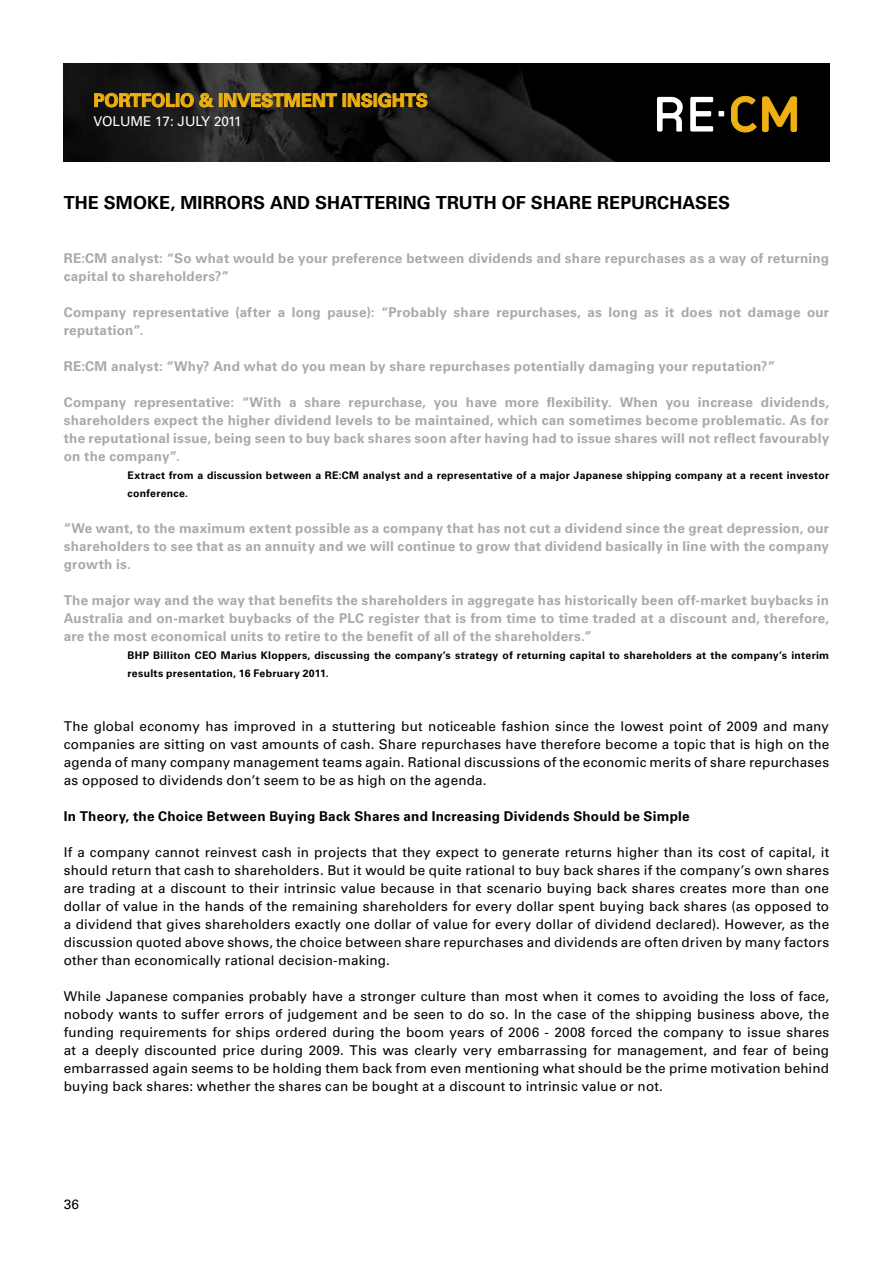
<style>
.page{position:relative;width:893px;height:1263px;background:#fff}
.page>*{position:absolute;margin:0;border:0;box-sizing:border-box;transform-origin:0 0}
.t1{font:700 18px "Univers LT Std";letter-spacing:.005em;color:#000}
.t2{font:700 18px "Univers LT Std";color:#eeb111}
.t3{font:13.5px/18px "Univers LT Std";letter-spacing:.015em;color:#000;text-align:justify}
.t4{font:700 13.5px/18px "Univers LT Std";letter-spacing:.015em;color:#a7a9ac;text-align:justify}
.t5{font:700 13.5px "Univers LT Std";letter-spacing:.015em;color:#000}
.t6{font:13.5px "Univers LT Std";color:#fff}
.t7{font:700 10.5px/18px "Univers LT Std";letter-spacing:.025em;color:#000}
</style>
<div class="page">
<img style="left:64px;top:64px;width:765px;height:98px">
<svg style="left:762px;top:96px;width:35px;height:36px"></svg>
<svg style="left:731px;top:96px;width:25px;height:36px"></svg>
<svg style="left:657px;top:97px;width:26px;height:35px"></svg>
<svg style="left:690px;top:97px;width:34px;height:35px"></svg>
<svg style="left:94px;top:92px;width:121px;height:16px;background:#5a4716"></svg>
<div style="left:219px;top:93px;width:3px;height:14px;border:1px solid #eeb111"></div>
<svg style="left:224px;top:90px;width:113px;height:18px;background:#5f4c1a"></svg>
<div style="left:343px;top:93px;width:3px;height:14px;border:1px solid #eeb111"></div>
<svg style="left:347px;top:92px;width:81px;height:16px"></svg>
<h1 class="t2" style="left:94px;top:90px;width:336px">POrtfolio &amp; Investment insights</h1>
<p class="t6" style="left:94px;top:113px;width:149px">volume 17: JULY 2011</p>
<h1 class="t1" style="left:64px;top:192px;width:668px">The Smoke, Mirrors and Shattering Truth of Share Repurchases</h1>
<p class="t4" style="left:64px;top:249px;width:767px">RE:CM analyst: “So what would be your preference between dividends and share repurchases as a way of returning capital to shareholders?”</p>
<p class="t4" style="left:64px;top:303px;width:767px">Company representative (after a long pause): “Probably share repurchases, as long as it does not damage our reputation”.</p>
<p class="t4" style="left:64px;top:357px;width:713px">RE:CM analyst: “Why? And what do you mean by share repurchases potentially damaging your reputation?”</p>
<p class="t4" style="left:64px;top:393px;width:767px">Company representative: “With a share repurchase, you have more flexibility. When you increase dividends, shareholders expect the higher dividend levels to be maintained, which can sometimes become problematic. As for the reputational issue, being seen to buy back shares soon after having had to issue shares will not reflect favourably on the company”.</p>
<p class="t7" style="left:128px;top:466px;width:703px">Extract from a discussion between a RE:CM analyst and a representative of a major Japanese shipping company at a recent investor conference.</p>
<p class="t4" style="left:64px;top:519px;width:767px">“We want, to the maximum extent possible as a company that has not cut a dividend since the great depression, our shareholders to see that as an annuity and we will continue to grow that dividend basically in line with the company growth is.</p>
<p class="t4" style="left:64px;top:591px;width:767px">The major way and the way that benefits the shareholders in aggregate has historically been off-market buybacks in Australia and on-market buybacks of the PLC register that is from time to time traded at a discount and, therefore, are the most economical units to retire to the benefit of all of the shareholders.”</p>
<p class="t7" style="left:128px;top:646px;width:703px">BHP Billiton CEO Marius Kloppers, discussing the company’s strategy of returning capital to shareholders at the company’s interim results presentation, 16 February 2011.</p>
<p class="t3" style="left:64px;top:717px;width:767px">The global economy has improved in a stuttering but noticeable fashion since the lowest point of 2009 and many companies are sitting on vast amounts of cash. Share repurchases have therefore become a topic that is high on the agenda of many company management teams again. Rational discussions of the economic merits of share repurchases as opposed to dividends don’t seem to be as high on the agenda.</p>
<p class="t5" style="left:64px;top:808px;width:627px">In Theory, the Choice Between Buying Back Shares and Increasing Dividends Should be Simple</p>
<p class="t3" style="left:64px;top:843px;width:767px">If a company cannot reinvest cash in projects that they expect to generate returns higher than its cost of capital, it should return that cash to shareholders. But it would be quite rational to buy back shares if the company’s own shares are trading at a discount to their intrinsic value because in that scenario buying back shares creates more than one dollar of value in the hands of the remaining shareholders for every dollar spent buying back shares (as opposed to a dividend that gives shareholders exactly one dollar of value for every dollar of dividend declared). However, as the discussion quoted above shows, the choice between share repurchases and dividends are often driven by many factors other than economically rational decision-making.</p>
<p class="t3" style="left:64px;top:987px;width:767px">While Japanese companies probably have a stronger culture than most when it comes to avoiding the loss of face, nobody wants to suffer errors of judgement and be seen to do so. In the case of the shipping business above, the funding requirements for ships ordered during the boom years of 2006 - 2008 forced the company to issue shares at a deeply discounted price during 2009. This was clearly very embarrassing for management, and fear of being embarrassed again seems to be holding them back from even mentioning what should be the prime motivation behind buying back shares: whether the shares can be bought at a discount to intrinsic value or not.</p>
<p class="t3" style="left:64px;top:1195px;width:17px">36</p>
</div>
